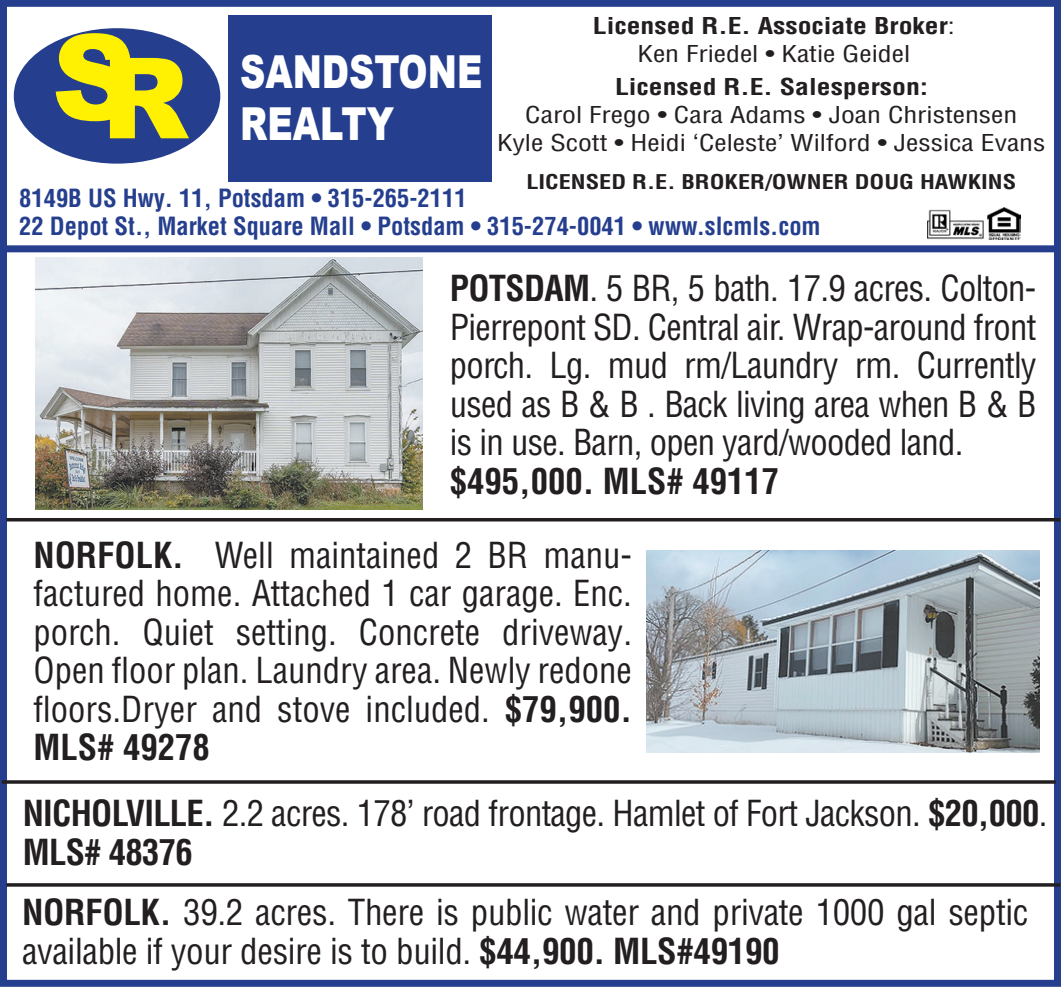
<style>
.page{position:relative;width:1061px;height:987px;background:#fff}
.page>*{position:absolute;margin:0;border:0;box-sizing:border-box;transform-origin:0 0}
.t1{font:900 119px "Arial";color:#fff101}
.t2{font:900 112.35px "Arial";color:#fff101}
.t3{font:900 45.5px "Arial";color:#fff;scale:.77 1}
.t4{font:condensed 35px/38.5px "Helvetica LT Pro";letter-spacing:-.01em;color:#231f20}
.t5{font:700 condensed 35px "Helvetica LT Pro";color:#231f20}
.t6{font:700 condensed 24.5px "Helvetica LT Pro";color:#253f8e}
.t7{font:condensed 22.75px/28px "Helvetica LT Pro";color:#231f20;text-align:center;scale:1.22 1}
.t8{font:700 condensed 22.75px "Helvetica LT Pro";color:#231f20;scale:1.22 1}
.t9{font:700 condensed 19.95px "Helvetica LT Pro";color:#231f20;scale:1.22 1}
.s1{font-weight:400}
.s2{font-weight:700}
</style>
<div class="page">
<div style="left:0;top:0;width:1060px;height:987px;border:7px solid #253f8e"></div>
<div style="left:0;top:245px;width:1060px;height:7px;background:#253f8e"></div>
<div style="left:228px;top:15px;width:264px;height:167px;background:#253f8e"></div>
<div style="left:15px;top:30px;width:204px;height:132px;background:#253f8e;border-radius:50%"></div>
<div style="left:14px;top:28px;width:206px;height:136px;border:3px solid #253f8e;border-radius:50%"></div>
<svg style="left:2px;top:780px;width:1053px;height:4px;background:#3d3a3b"></svg>
<img style="left:927px;top:207px;width:93px;height:33px">
<svg style="left:6px;top:518px;width:1054px;height:4px;background:#3e3a3b"></svg>
<svg style="left:6px;top:883px;width:1054px;height:4px;background:#3d3a3b"></svg>
<img style="left:646px;top:551px;width:394px;height:201px">
<img style="left:36px;top:258px;width:387px;height:252px">
<p class="t8" style="left:593px;top:11px;width:298px">Licensed R.E. Associate Broker<span class="s1">:</span></p>
<p class="t7" style="left:637px;top:40px;width:225px">Ken Friedel • Katie Geidel</p>
<p class="t8" style="left:615px;top:71px;width:258px">Licensed R.E. Salesperson:</p>
<p class="t7" style="left:497px;top:100px;width:451px">Carol Frego • Cara Adams • Joan Christensen<br>Kyle Scott • Heidi ‘Celeste’ Wilford • Jessica Evans</p>
<p class="t9" style="left:526px;top:168px;width:403px">LICENSED R.E. BROKER/OWNER DOUG HAWKINS</p>
<p class="t1" style="left:52px;top:-9px;width:87px">S</p>
<p class="t2" style="left:101px;top:17px;width:89px">R</p>
<p class="t3" style="left:240px;top:38px;width:316px">SANDSTONE</p>
<p class="t3" style="left:240px;top:91px;width:201px">REALTY</p>
<p class="t6" style="left:19px;top:182px;width:449px">8149B US Hwy. 11, Potsdam • 315-265-2111</p>
<p class="t6" style="left:19px;top:210px;width:803px">22 Depot St., Market Square Mall • Potsdam • 315-274-0041 • www.slcmls.com</p>
<p class="t4" style="left:450px;top:269px;width:588px;text-align:justify"><span class="s2">POTSDAM</span>. 5 BR, 5 bath. 17.9 acres. Colton-Pierrepont SD. Central air. Wrap-around front porch. Lg. mud rm/Laundry rm. Currently used as B &amp; B . Back living area when B &amp; B is in use. Barn, open yard/wooded land.</p>
<p class="t5" style="left:450px;top:458px;width:331px">$495,000. MLS# 49117</p>
<p class="t4" style="left:34px;top:535px;width:600px;text-align:justify"><span class="s2">NORFOLK.</span> Well maintained 2 BR manu&shy;factured home. Attached 1 car garage. Enc. porch. Quiet setting. Concrete driveway.<br>Open floor plan. Laundry area. Newly redone floors.Dryer and stove included. <span class="s2">$79,900.<br>MLS# 49278</span></p>
<p class="t4" style="left:23px;top:794px;width:1026px"><span class="s2">NICHOLVILLE.</span> 2.2 acres. 178’ road frontage. Hamlet of Fort Jackson. <span class="s2">$20,000</span>.<br><span class="s2">MLS# 48376</span></p>
<p class="t4" style="left:22px;top:893px;width:1007px"><span class="s2">NORFOLK.</span> 39.2 acres. There is public water and private 1000 gal septic available if your desire is to build. <span class="s2">$44,900. MLS#49190</span></p>
</div>
